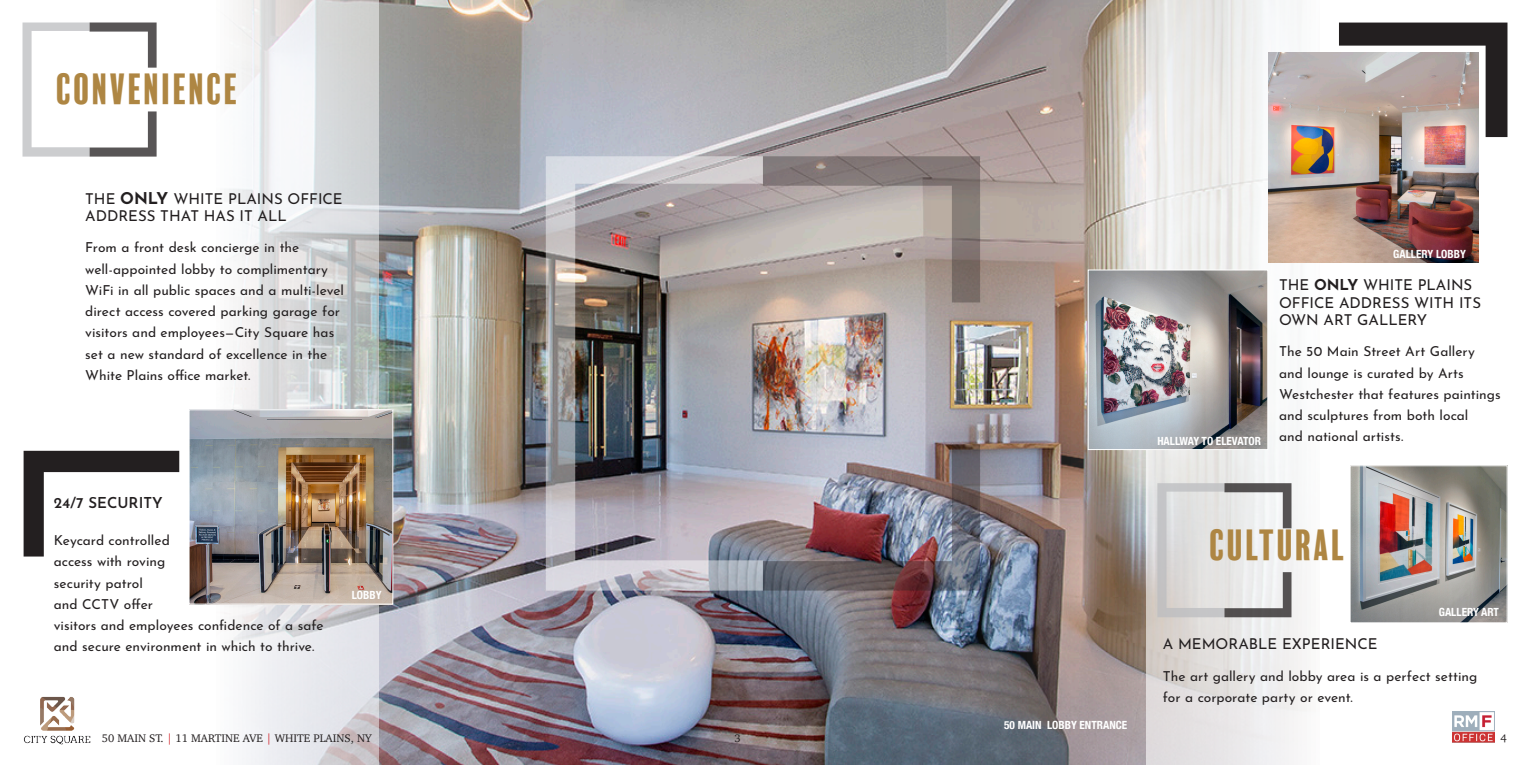
<style>
.page{position:relative;width:1530px;height:765px;background:#fff}
.page>*{position:absolute;margin:0;border:0;box-sizing:border-box;transform-origin:0 0}
.t1{font:40px "Balboa Plus Fill";letter-spacing:.005em;color:#ae8643}
.t2{font:15px/17.5px "Josefin Sans";color:#231f20}
.t3{font:600 15px "Josefin Sans";color:#231f20}
.t4{font:13.75px/21.2px "Josefin Sans";letter-spacing:-.005em;color:#231f20}
.t5{font:700 condensed 11.25px "Helvetica Neue";color:#fff}
.t6{font:11.25px "Charter";color:#231f20}
.s1{font-weight:700;font-size:16.25px}
.s2{font-weight:700}
.s3{color:#d1232a}
</style>
<div class="page">
<img style="left:379px;top:0;width:767px;height:765px">
<svg style="left:22px;top:0;width:357px;height:765px"></svg>
<img style="left:24px;top:697px;width:66px;height:49px">
<svg style="left:1146px;top:0;width:348px;height:765px"></svg>
<img style="left:191px;top:412px;width:200px;height:190px">
<div style="left:189px;top:410px;width:204px;height:194px;border:1px solid #fff"></div>
<svg style="left:24px;top:451px;width:155px;height:106px"></svg>
<img style="left:1268px;top:52px;width:210px;height:211px">
<img style="left:1090px;top:272px;width:176px;height:176px">
<div style="left:1088px;top:270px;width:180px;height:180px;border:1px solid #fff"></div>
<svg style="left:23px;top:22px;width:134px;height:135px"></svg>
<svg style="left:1157px;top:483px;width:135px;height:134px"></svg>
<img style="left:1352px;top:467px;width:154px;height:154px">
<div style="left:1350px;top:465px;width:158px;height:158px;border:1px solid #fff"></div>
<img style="left:1453px;top:712px;width:41px;height:30px">
<svg style="left:1339px;top:23px;width:169px;height:114px;background:#908581"></svg>
<img style="left:546px;top:156px;width:217px;height:435px">
<svg style="left:763px;top:156px;width:217px;height:146px;background:#a69c97"></svg>
<img style="left:763px;top:444px;width:217px;height:147px">
<p class="t1" style="left:56px;top:67px;width:185px">CONVENIENCE</p>
<p class="t2" style="left:85px;top:188px;width:259px">THE <span class="s1">ONLY</span> WHITE PLAINS OFFICE<br>ADDRESS THAT HAS IT ALL</p>
<p class="t4" style="left:85px;top:235px;width:260px">From a front desk concierge in the well-appointed lobby to complimentary WiFi in all public spaces and a multi-level direct access covered parking garage for visitors and employees—City Square has set a new standard of excellence in the White Plains office market.</p>
<p class="t3" style="left:54px;top:489px;width:110px">24/7 SECURITY</p>
<p class="t4" style="left:54px;top:528px;width:271px">Keycard controlled<br>access with roving<br>security patrol<br>and CCTV offer<br>visitors and employees confidence of a safe and secure environment in which to thrive.</p>
<p class="t5" style="left:352px;top:586px;width:31px">LOBBY</p>
<p class="t5" style="left:1157px;top:431px;width:105px">HALLWAY TO ELEVATOR</p>
<p class="t5" style="left:1393px;top:245px;width:74px">GALLERY LOBBY</p>
<p class="t2" style="left:1279px;top:274px;width:203px">THE <span class="s2">ONLY</span> WHITE PLAINS<br>OFFICE ADDRESS WITH ITS<br>OWN ART GALLERY</p>
<p class="t4" style="left:1279px;top:339px;width:223px">The 50 Main Street Art Gallery and lounge is curated by Arts<br>Westchester that features paintings and sculptures from both local<br>and national artists.</p>
<p class="t5" style="left:1004px;top:716px;width:125px">50 MAIN LOBBY ENTRANCE</p>
<p class="t1" style="left:1210px;top:523px;width:139px">CULTURAL</p>
<p class="t5" style="left:1439px;top:603px;width:62px">GALLERY ART</p>
<p class="t2" style="left:1163px;top:634px;width:216px">A MEMORABLE EXPERIENCE</p>
<p class="t4" style="left:1163px;top:664px;width:316px">The art gallery and lobby area is a perfect setting for a corporate party or event.</p>
<p class="t6" style="left:102px;top:728px;width:271px">50 MAIN ST. <span class="s3">|</span> 11 MARTINE AVE <span class="s3">|</span> WHITE PLAINS, NY</p>
<p class="t6" style="left:735px;top:728px;width:8px">3</p>
<p class="t6" style="left:1500px;top:728px;width:8px">4</p>
</div>
